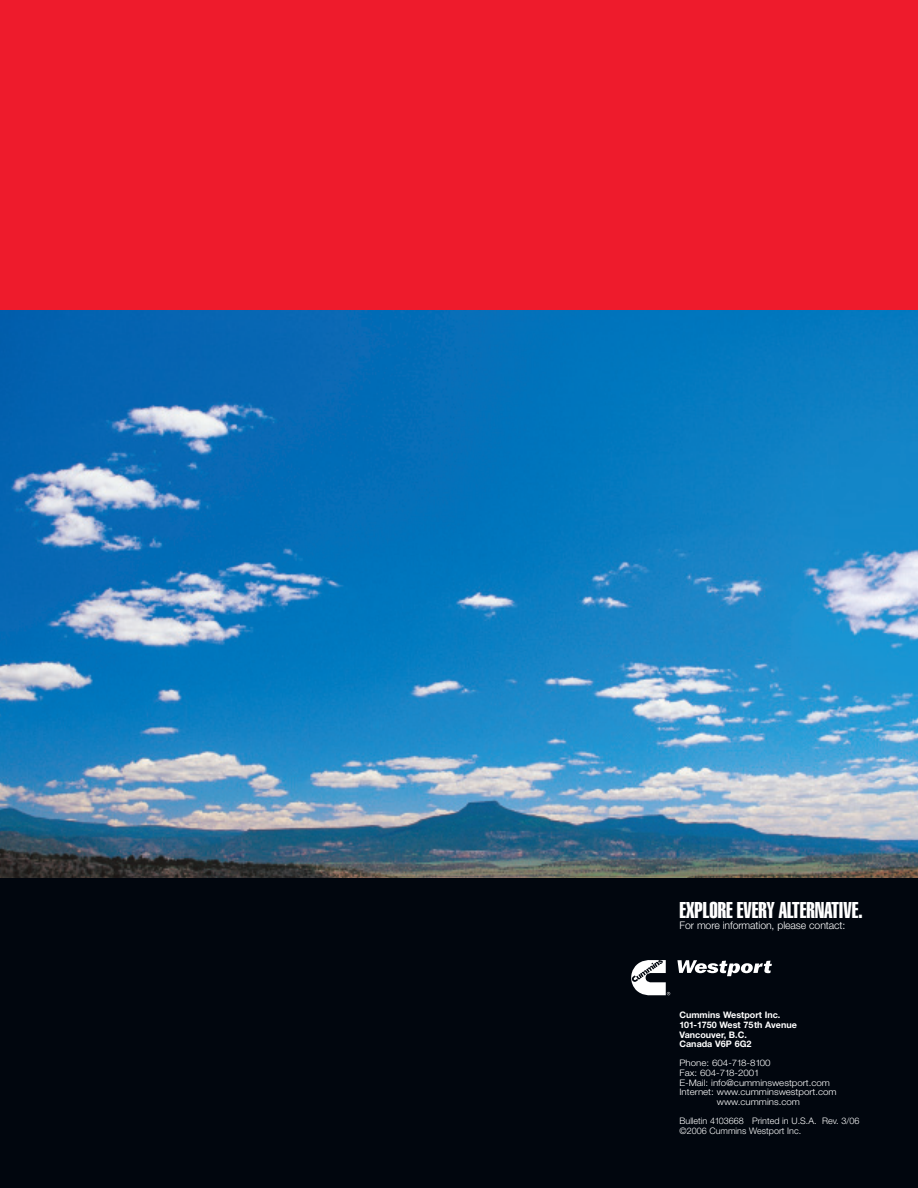
<style>
.page{position:relative;width:918px;height:1188px;background:#fff}
.page>*{position:absolute;margin:0;border:0;box-sizing:border-box;transform-origin:0 0}
.t1{font:22.5px "Helvetica Extra Compressed";color:#fff}
.t2{font:300 10.5px "Helvetica Neue";letter-spacing:-.01em;color:#fff}
.t3{font:300 9px "Helvetica Neue";color:#fff;scale:1.08 1}
.t4{font:700 9px/9.8px "Helvetica Neue";color:#fff}
.t5{font:300 9px/9.8px "Helvetica Neue";color:#fff}
</style>
<div class="page">
<div style="left:0;top:878px;width:918px;height:310px;background:#01060e"></div>
<div style="left:0;top:0;width:918px;height:310px;background:#ee1b2c"></div>
<img style="left:0;top:310px;width:918px;height:567px">
<svg style="left:677px;top:960px;width:95px;height:16px"></svg>
<svg style="left:631px;top:960px;width:39px;height:35px"></svg>
<h1 class="t1" style="left:680px;top:901px;width:185px">EXPLORE EVERY ALTERNATIVE.</h1>
<p class="t2" style="left:680px;top:922px;width:167px">For more information, please contact:</p>
<p class="t4" style="left:679px;top:1011px;width:119px">Cummins Westport Inc.<br>101-1750 West 75th Avenue<br>Vancouver, B.C.<br>Canada V6P 6G2</p>
<p class="t3" style="left:680px;top:1060px;width:86px">Phone: 604-718-8100</p>
<p class="t3" style="left:680px;top:1069px;width:76px">Fax: 604-718-2001</p>
<p class="t3" style="left:680px;top:1079px;width:141px">E-Mail: info@cumminswestport.com</p>
<p class="t3" style="left:680px;top:1089px;width:147px">Internet: www.cumminswestport.com</p>
<p class="t3" style="left:717px;top:1099px;width:78px">www.cummins.com</p>
<p class="t5" style="left:680px;top:1117px;width:181px">Bulletin 4103668 Printed in U.S.A. Rev. 3/06 ©2006 Cummins Westport Inc.</p>
</div>
